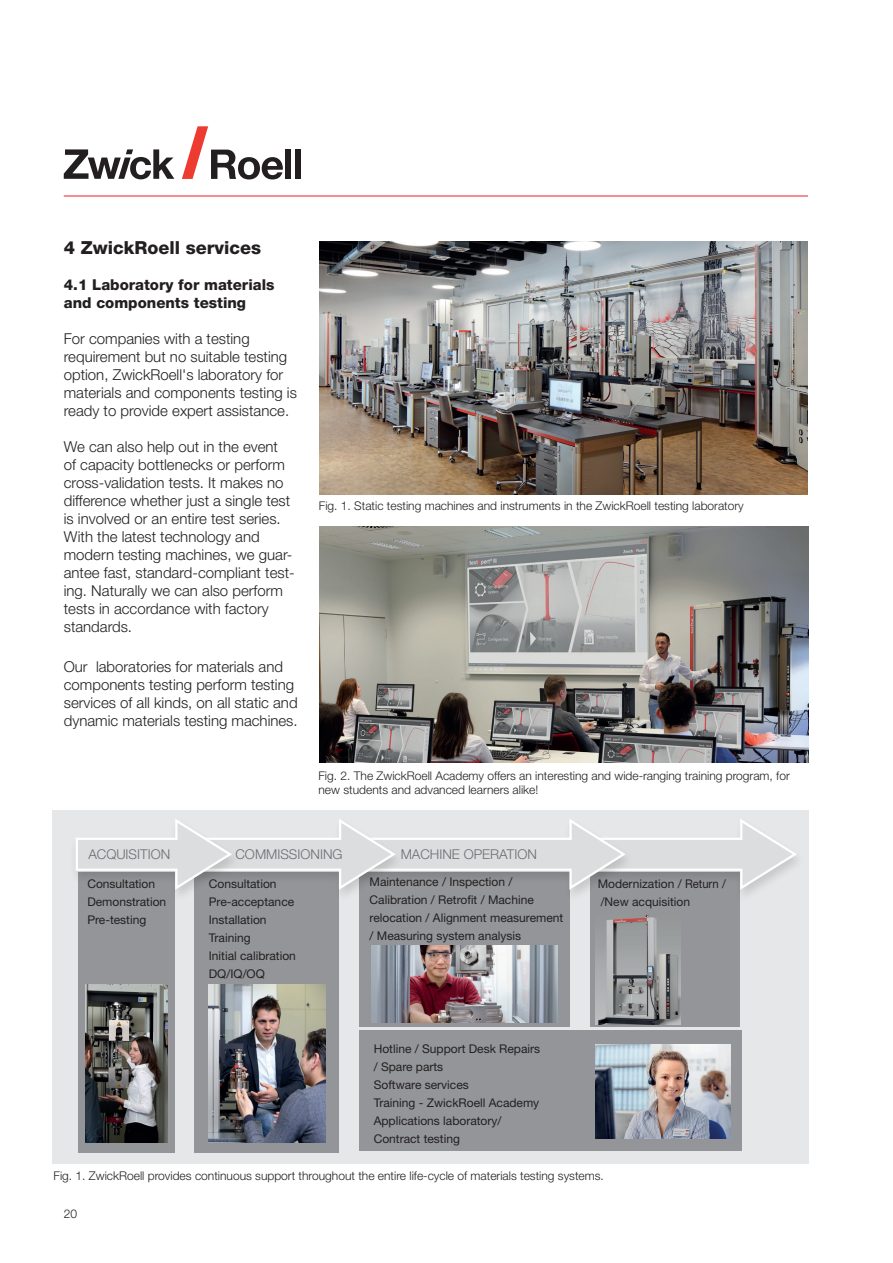
<style>
.page{position:relative;width:893px;height:1263px;background:#fff}
.page>*{position:absolute;margin:0;border:0;box-sizing:border-box;transform-origin:0 0}
.t1{font:800 18px "Helvetica Neue LT Std";color:#231f20}
.t2{font:300 15px/18px "Helvetica Neue LT Std";color:#231f20}
.t3{font:800 15px/18px "Helvetica Neue LT Std";color:#231f20}
.t4{font:300 13.5px "Helvetica Neue LT Std";color:#6c6d70}
.t5{font:12px/18px "Helvetica Neue LT Std";color:#231f20}
.t6{font:300 12px/14.4px "Helvetica Neue LT Std";color:#231f20}
</style>
<div class="page">
<hr style="left:64px;top:196px;width:744px;height:1px;background:#ee1d23">
<svg style="left:64px;top:149px;width:110px;height:30px"></svg>
<svg style="left:182px;top:126px;width:101px;height:53px"></svg>
<div style="left:285px;top:150px;width:6px;height:29px;background:#231f20"></div>
<div style="left:295px;top:150px;width:6px;height:29px;background:#231f20"></div>
<img style="left:320px;top:241px;width:488px;height:253px">
<div style="left:53px;top:810px;width:756px;height:353px;background:#e6e7e9"></div>
<div style="left:359px;top:872px;width:211px;height:154px;background:#939598"></div>
<div style="left:590px;top:872px;width:150px;height:154px;background:#939598"></div>
<div style="left:195px;top:872px;width:144px;height:280px;background:#939598"></div>
<div style="left:79px;top:872px;width:96px;height:280px;background:#939598"></div>
<div style="left:587px;top:817px;width:219px;height:86px;background:#231f20;opacity:.15"></div>
<div style="left:349px;top:817px;width:286px;height:86px;background:#231f20;opacity:.15"></div>
<div style="left:181px;top:817px;width:224px;height:86px;background:#231f20;opacity:.15"></div>
<div style="left:70px;top:817px;width:171px;height:86px;background:#231f20;opacity:.15"></div>
<svg style="left:75px;top:818px;width:724px;height:74px"></svg>
<div style="left:359px;top:1030px;width:383px;height:120px;background:#939598"></div>
<img style="left:596px;top:914px;width:85px;height:110px">
<img style="left:208px;top:985px;width:117px;height:157px">
<img style="left:372px;top:945px;width:186px;height:78px">
<img style="left:595px;top:1044px;width:136px;height:94px">
<img style="left:85px;top:985px;width:82px;height:157px">
<img style="left:320px;top:527px;width:488px;height:235px">
<p class="t1" style="left:64px;top:237px;width:199px">4 ZwickRoell services</p>
<p class="t3" style="left:64px;top:276px;width:212px">4.1 Laboratory for materials and components testing</p>
<p class="t2" style="left:64px;top:330px;width:235px">For companies with a testing requirement but no suitable testing option, ZwickRoell's laboratory for materials and components testing is ready to provide expert assistance.</p>
<p class="t2" style="left:64px;top:438px;width:232px">We can also help out in the event<br>of capacity bottlenecks or perform cross-validation tests. It makes no difference whether just a single test is involved or an entire test series.<br>With the latest technology and modern testing machines, we guar&shy;antee fast, standard-compliant test&shy;ing. Naturally we can also perform tests in accordance with factory standards.</p>
<p class="t2" style="left:64px;top:658px;width:235px">Our laboratories for materials and components testing perform testing services of all kinds, on all static and dynamic materials testing machines.</p>
<p class="t6" style="left:319px;top:498px;width:426px">Fig. 1. Static testing machines and instruments in the ZwickRoell testing laboratory</p>
<p class="t6" style="left:319px;top:768px;width:473px">Fig. 2. The ZwickRoell Academy offers an interesting and wide-ranging training program, for new students and advanced learners alike!</p>
<p class="t4" style="left:88px;top:846px;width:83px">ACQUISITION</p>
<p class="t5" style="left:87px;top:874px;width:80px">Consultation<br>Demonstration<br>Pre-testing</p>
<p class="t5" style="left:209px;top:874px;width:89px">Consultation<br>Pre-acceptance<br>Installation<br>Training<br>Initial calibration<br>DQ/IQ/OQ</p>
<p class="t5" style="left:598px;top:874px;width:130px">Modernization / Return / /New acquisition</p>
<p class="t4" style="left:235px;top:846px;width:109px">COMMISSIONING</p>
<p class="t4" style="left:401px;top:846px;width:138px">MACHINE OPERATION</p>
<p class="t5" style="left:370px;top:872px;width:195px">Maintenance / Inspection /<br>Calibration / Retrofit / Machine relocation / Alignment measurement / Measuring system analysis</p>
<p class="t5" style="left:374px;top:1039px;width:168px">Hotline / Support Desk Repairs / Spare parts<br>Software services<br>Training - ZwickRoell Academy<br>Applications laboratory/<br>Contract testing</p>
<p class="t6" style="left:54px;top:1168px;width:552px">Fig. 1. ZwickRoell provides continuous support throughout the entire life-cycle of materials testing systems.</p>
<p class="t6" style="left:64px;top:1206px;width:15px">20</p>
</div>
